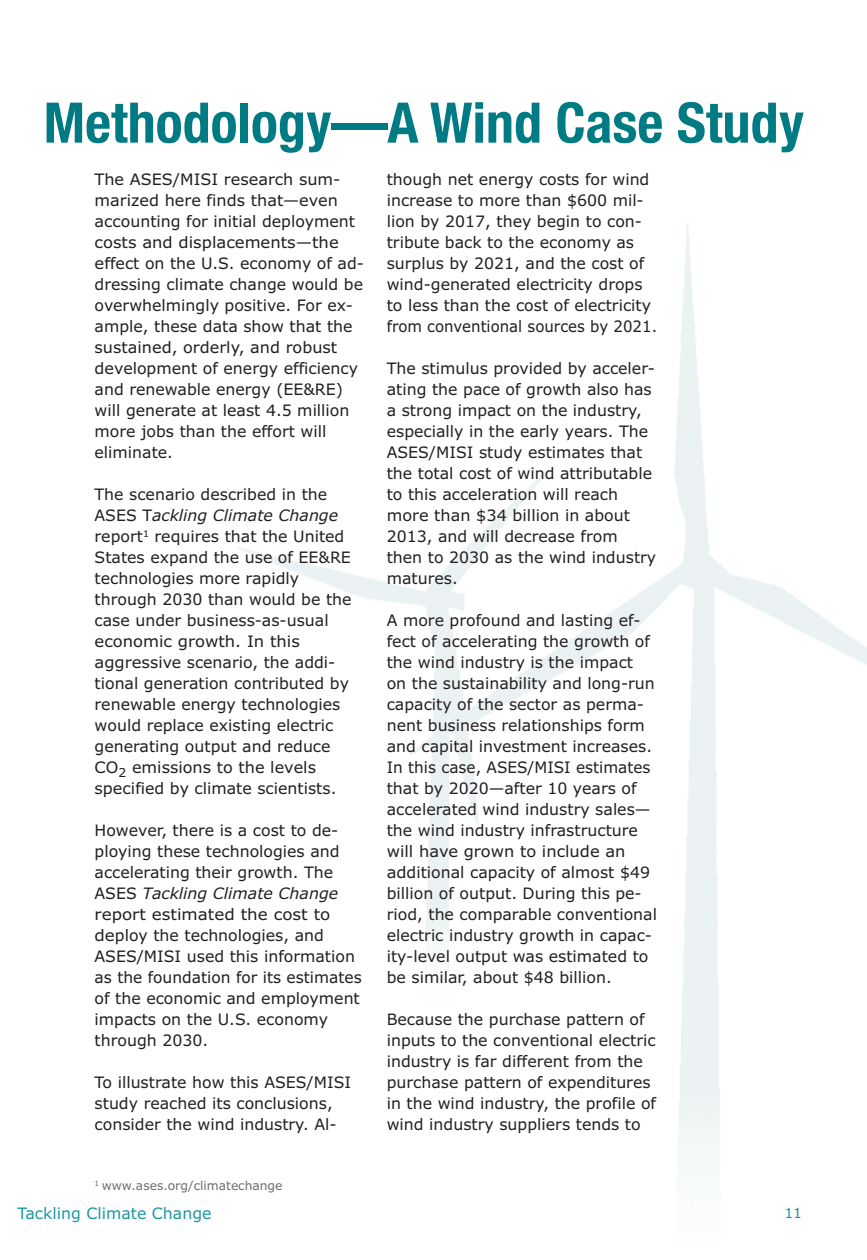
<style>
.page{position:relative;width:867px;height:1260px;background:#fff}
.page>*{position:absolute;margin:0;border:0;box-sizing:border-box;transform-origin:0 0}
.t1{font:700 condensed 56px "Helvetica Neue";color:#007a83}
.t2{font:15.75px/21px "Verdana";color:#231f20}
.t3{font:15.75px "Verdana";color:#1d97a1}
.t4{font:14px "Verdana";color:#1d97a1}
.t5{font:12.25px "Verdana";color:#6c6d70}
.s1{font-style:italic}
</style>
<div class="page">
<h1 class="t1" style="left:44px;top:89px;width:761px">Methodology—A Wind Case Study</h1>
<p class="t2" style="left:94px;top:169px;width:271px">The ASES/MISI research sum&shy;marized here finds that—even accounting for initial deployment costs and displacements—the effect on the U.S. economy of ad&shy;dressing climate change would be overwhelmingly positive. For ex&shy;ample, these data show that the sustained, orderly, and robust development of energy efficiency and renewable energy (EE&amp;RE) will generate at least 4.5 million more jobs than the effort will eliminate.</p>
<p class="t2" style="left:94px;top:484px;width:258px">The scenario described in the<br>ASES T<span class="s1">ackling Climate Change </span>report<sup>1</sup> requires that the United<br>States expand the use of EE&amp;RE technologies more rapidly through 2030 than would be the case under business-as-usual economic growth. In this aggressive scenario, the addi&shy;tional generation contributed by renewable energy technologies would replace existing electric generating output and reduce<br>CO<sub>2</sub> emissions to the levels specified by climate scientists.</p>
<p class="t2" style="left:94px;top:820px;width:269px">However, there is a cost to de&shy;ploying these technologies and accelerating their growth. The<br>ASES <span class="s1">Tackling Climate Change </span>report estimated the cost to deploy the technologies, and<br>ASES/MISI used this information as the foundation for its estimates of the economic and employment impacts on the U.S. economy through 2030.</p>
<p class="t2" style="left:94px;top:1072px;width:258px">To illustrate how this ASES/MISI study reached its conclusions, consider the wind industry. Al-</p>
<p class="t2" style="left:386px;top:169px;width:272px">though net energy costs for wind increase to more than $600 mil&shy;lion by 2017, they begin to con&shy;tribute back to the economy as surplus by 2021, and the cost of wind-generated electricity drops to less than the cost of electricity from conventional sources by 2021.</p>
<p class="t2" style="left:386px;top:358px;width:271px">The stimulus provided by acceler&shy;ating the pace of growth also has a strong impact on the industry, especially in the early years. The<br>ASES/MISI study estimates that the total cost of wind attributable to this acceleration will reach more than $34 billion in about<br>2013, and will decrease from then to 2030 as the wind industry matures.</p>
<p class="t2" style="left:386px;top:610px;width:272px">A more profound and lasting ef&shy;fect of accelerating the growth of the wind industry is the impact<br>on the sustainability and long-run capacity of the sector as perma&shy;nent business relationships form and capital investment increases.<br>In this case, ASES/MISI estimates that by 2020—after 10 years of accelerated wind industry sales— the wind industry infrastructure will have grown to include an additional capacity of almost $49 billion of output. During this pe&shy;riod, the comparable conventional electric industry growth in capac&shy;ity-level output was estimated to be similar, about $48 billion.</p>
<p class="t2" style="left:386px;top:1009px;width:271px">Because the purchase pattern of inputs to the conventional electric industry is far different from the purchase pattern of expenditures in the wind industry, the profile of wind industry suppliers tends to</p>
<p class="t5" style="left:94px;top:1178px;width:189px"><sup>1</sup> www.ases.org/climatechange</p>
<p class="t3" style="left:18px;top:1204px;width:195px">Tackling Climate Change</p>
<p class="t4" style="left:784px;top:1205px;width:19px">11</p>
</div>
